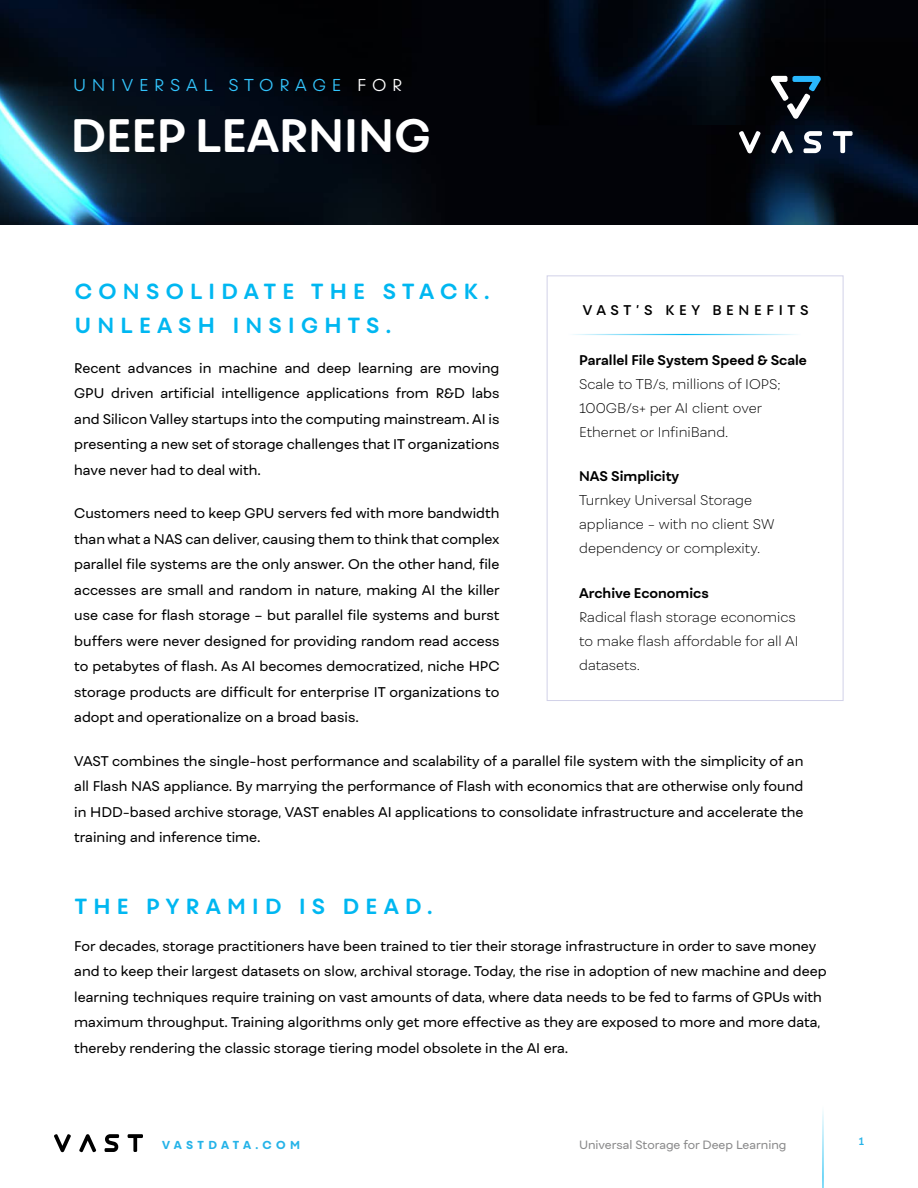
<style>
.page{position:relative;width:918px;height:1188px;background:#fff}
.page>*{position:absolute;margin:0;border:0;box-sizing:border-box;transform-origin:0 0}
.t1{font:700 45px "Fibra One";color:#fff}
.t2{font:700 21px/34.5px "Fibra One";letter-spacing:.3em;color:#00b7f1}
.t3{font:300 16.5px "Fibra One";letter-spacing:.35em;color:#33c4fc}
.t4{font:13.5px/25.5px "Fibra One";color:#000;text-align:justify}
.t5{font:200 13.5px/24px "Fibra One";color:#000}
.t6{font:700 13.5px "Fibra One";color:#000}
.t7{font:600 13.5px "Fibra One";letter-spacing:.35em;color:#000}
.t8{font:11.55px "Fibra One";color:#8a8a8b}
.t9{font:800 11.1px "Fibra One";letter-spacing:.385em;color:#25b3e8}
.t10{font:600 10.5px "Fibra One";color:#25b3e8}
.s1{color:#fff}
</style>
<div class="page">
<svg style="left:54px;top:1134px;width:17px;height:18px"></svg>
<svg style="left:79px;top:1134px;width:17px;height:18px"></svg>
<svg style="left:105px;top:1134px;width:14px;height:18px"></svg>
<svg style="left:128px;top:1134px;width:15px;height:18px"></svg>
<img style="left:0;top:0;width:918px;height:225px">
<div style="left:547px;top:275px;width:296px;height:426px;border:1px solid #d1d1e8"></div>
<svg style="left:770px;top:76px;width:51px;height:43px"></svg>
<svg style="left:739px;top:131px;width:22px;height:22px"></svg>
<svg style="left:771px;top:131px;width:22px;height:23px"></svg>
<svg style="left:803px;top:131px;width:19px;height:22px"></svg>
<svg style="left:833px;top:131px;width:20px;height:22px"></svg>
<p class="t3" style="left:73px;top:75px;width:331px">UNIVERSAL STORAGE <span class="s1">FOR</span></p>
<h1 class="t1" style="left:71px;top:108px;width:361px">DEEP LEARNING</h1>
<h2 class="t2" style="left:75px;top:274px;width:416px">CONSOLIDATE THE STACK.<br>UNLEASH INSIGHTS.</h2>
<p class="t7" style="left:583px;top:302px;width:227px">VAST’S KEY BENEFITS</p>
<p class="t6" style="left:579px;top:352px;width:229px">Parallel File System Speed &amp; Scale</p>
<p class="t5" style="left:579px;top:372px;width:203px">Scale to TB/s, millions of IOPS;<br>100GB/s+ per AI client over<br>Ethernet or InfiniBand.</p>
<p class="t6" style="left:579px;top:468px;width:102px">NAS Simplicity</p>
<p class="t5" style="left:579px;top:488px;width:197px">Turnkey Universal Storage appliance - with no client SW dependency or complexity.</p>
<p class="t6" style="left:579px;top:584px;width:131px">Archive Economics</p>
<p class="t5" style="left:579px;top:605px;width:221px">Radical flash storage economics to make flash affordable for all AI datasets.</p>
<p class="t4" style="left:74px;top:355px;width:427px">Recent advances in machine and deep learning are moving GPU driven artificial intelligence applications from R&amp;D labs and Silicon Valley startups into the computing mainstream. AI is presenting a new set of storage challenges that IT organizations have never had to deal with.</p>
<p class="t4" style="left:74px;top:500px;width:427px">Customers need to keep GPU servers fed with more bandwidth than what a NAS can deliver, causing them to think that complex parallel file systems are the only answer. On the other hand, file accesses are small and random in nature, making AI the killer use case for flash storage – but parallel file systems and burst buffers were never designed for providing random read access to petabytes of flash. As AI becomes democratized, niche HPC storage products are difficult for enterprise IT organizations to adopt and operationalize on a broad basis.</p>
<p class="t4" style="left:74px;top:748px;width:731px">VAST combines the single-host performance and scalability of a parallel file system with the simplicity of an all Flash NAS appliance. By marrying the performance of Flash with economics that are otherwise only found in HDD-based archive storage, VAST enables AI applications to consolidate infrastructure and accelerate the training and inference time.</p>
<h2 class="t2" style="left:75px;top:889px;width:359px">THE PYRAMID IS DEAD.</h2>
<p class="t4" style="left:74px;top:933px;width:754px;text-align:left">For decades, storage practitioners have been trained to tier their storage infrastructure in order to save money and to keep their largest datasets on slow, archival storage. Today, the rise in adoption of new machine and deep learning techniques require training on vast amounts of data, where data needs to be fed to farms of GPUs with maximum throughput. Training algorithms only get more effective as they are exposed to more and more data, thereby rendering the classic storage tiering model obsolete in the AI era.</p>
<p class="t9" style="left:162px;top:1138px;width:140px">VASTDATA.COM</p>
<p class="t8" style="left:579px;top:1138px;width:209px">Universal Storage for Deep Learning</p>
<p class="t10" style="left:859px;top:1135px;width:7px">1</p>
</div>
